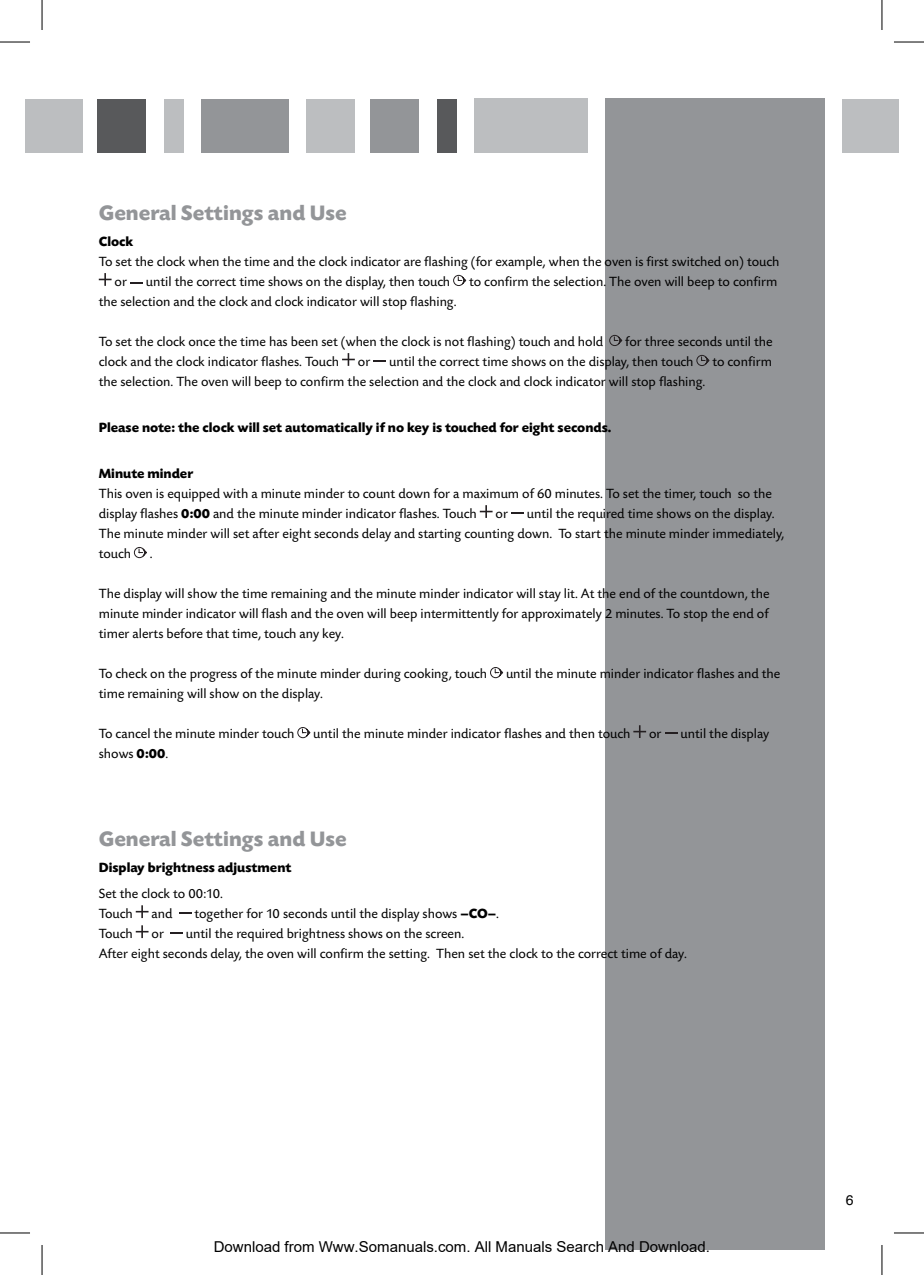
<style>
.page{position:relative;width:924px;height:1275px;background:#fff}
.page>*{position:absolute;margin:0;border:0;box-sizing:border-box;transform-origin:0 0}
.t1{font:700 22px "Today SB";color:#939598}
.t2{font:15px "Arial";color:#000}
.t3{font:14px/20px "Today SB";color:#000}
.t4{font:700 14px "Today SB";color:#000}
.t5{font:14px "Helvetica";color:#000}
.s1{font-weight:700}
</style>
<div class="page">
<div style="left:842px;top:99px;width:56px;height:53px;background:#bcbec0"></div>
<div style="left:605px;top:99px;width:219px;height:1151px;background:#939598"></div>
<div style="left:436px;top:99px;width:20px;height:53px;background:#58595b"></div>
<div style="left:370px;top:99px;width:48px;height:53px;background:#939598"></div>
<div style="left:306px;top:99px;width:48px;height:53px;background:#bcbec0"></div>
<div style="left:201px;top:99px;width:88px;height:53px;background:#939598"></div>
<div style="left:164px;top:99px;width:19px;height:53px;background:#bcbec0"></div>
<div style="left:98px;top:99px;width:48px;height:53px;background:#58595b"></div>
<div style="left:25px;top:99px;width:57px;height:53px;background:#bcbec0"></div>
<div style="left:474px;top:99px;width:113px;height:54px;background:#bcbec0"></div>
<svg style="left:99px;top:273px;width:12px;height:13px"></svg>
<svg style="left:130px;top:282px;width:13px;height:2px"></svg>
<div style="left:453px;top:275px;width:11px;height:11px;border:1px solid #241f21;border-radius:50%"></div>
<svg style="left:457px;top:276px;width:9px;height:9px"></svg>
<div style="left:609px;top:335px;width:11px;height:11px;border:1px solid #241f21;border-radius:50%"></div>
<svg style="left:613px;top:336px;width:9px;height:9px"></svg>
<svg style="left:342px;top:353px;width:12px;height:13px"></svg>
<svg style="left:373px;top:360px;width:13px;height:2px"></svg>
<div style="left:696px;top:355px;width:11px;height:11px;border:1px solid #241f21;border-radius:50%"></div>
<svg style="left:700px;top:356px;width:9px;height:9px"></svg>
<svg style="left:479px;top:505px;width:13px;height:13px"></svg>
<svg style="left:511px;top:512px;width:12px;height:2px"></svg>
<div style="left:134px;top:547px;width:11px;height:11px;border:1px solid #241f21;border-radius:50%"></div>
<svg style="left:139px;top:548px;width:8px;height:9px"></svg>
<div style="left:490px;top:667px;width:11px;height:11px;border:1px solid #241f21;border-radius:50%"></div>
<svg style="left:494px;top:668px;width:9px;height:9px"></svg>
<div style="left:297px;top:727px;width:11px;height:11px;border:1px solid #241f21;border-radius:50%"></div>
<svg style="left:302px;top:728px;width:8px;height:9px"></svg>
<svg style="left:633px;top:725px;width:12px;height:13px"></svg>
<svg style="left:665px;top:732px;width:12px;height:2px"></svg>
<svg style="left:136px;top:905px;width:12px;height:13px"></svg>
<svg style="left:179px;top:912px;width:12px;height:2px"></svg>
<svg style="left:136px;top:925px;width:12px;height:13px"></svg>
<svg style="left:170px;top:932px;width:13px;height:2px"></svg>
<hr style="left:0;top:42px;width:30px;height:1px;background:#000">
<hr style="left:893px;top:42px;width:30px;height:1px;background:#000">
<hr style="left:0;top:1232px;width:30px;height:1px;background:#000">
<hr style="left:893px;top:1232px;width:30px;height:1px;background:#000">
<hr style="left:42px;top:0;width:1px;height:30px;background:#000">
<hr style="left:42px;top:1245px;width:1px;height:30px;background:#000">
<hr style="left:881px;top:0;width:1px;height:30px;background:#000">
<hr style="left:881px;top:1245px;width:1px;height:30px;background:#000">
<h1 class="t1" style="left:99px;top:201px;width:249px">General Settings and Use</h1>
<p class="t4" style="left:99px;top:234px;width:36px">Clock</p>
<p class="t3" style="left:114px;top:252px;width:666px;text-indent:-16px">To set the clock when the time and the clock indicator are flashing (for example, when the oven is first switched on) touch or</p>
<p class="t3" style="left:146px;top:272px;width:306px">until the correct time shows on the display, then touch</p>
<p class="t3" style="left:469px;top:272px;width:310px">to confirm the selection. The oven will beep to confirm</p>
<p class="t3" style="left:99px;top:292px;width:359px">the selection and the clock and clock indicator will stop flashing.</p>
<p class="t3" style="left:99px;top:332px;width:505px">To set the clock once the time has been set (when the clock is not flashing) touch and hold</p>
<p class="t3" style="left:625px;top:332px;width:149px">for three seconds until the</p>
<p class="t3" style="left:99px;top:352px;width:241px">clock and the clock indicator flashes. Touch</p>
<p class="t3" style="left:358px;top:352px;width:14px">or</p>
<p class="t3" style="left:389px;top:352px;width:306px">until the correct time shows on the display, then touch</p>
<p class="t3" style="left:712px;top:352px;width:61px">to confirm</p>
<p class="t3" style="left:99px;top:372px;width:608px">the selection. The oven will beep to confirm the selection and the clock and clock indicator will stop flashing.</p>
<p class="t4" style="left:99px;top:420px;width:514px">Please note: the clock will set automatically if no key is touched for eight seconds.</p>
<p class="t4" style="left:99px;top:466px;width:96px">Minute minder</p>
<p class="t3" style="left:99px;top:484px;width:674px">This oven is equipped with a minute minder to count down for a maximum of 60 minutes. To set the timer, touch so the display flashes <span class="s1">0:00</span> and the minute minder indicator flashes. Touch</p>
<p class="t3" style="left:99px;top:504px;width:686px;text-indent:428px">until the required time shows on the display.<br>The minute minder will set after eight seconds delay and starting counting down. To start the minute minder immediately, touch</p>
<p class="t3" style="left:150px;top:544px;width:4px">.</p>
<p class="t3" style="left:99px;top:584px;width:672px;text-align:justify">The display will show the time remaining and the minute minder indicator will stay lit. At the end of the countdown, the minute minder indicator will flash and the oven will beep intermittently for approximately 2 minutes. To stop the end of timer alerts before that time, touch any key.</p>
<p class="t3" style="left:99px;top:664px;width:390px">To check on the progress of the minute minder during cooking, touch</p>
<p class="t3" style="left:506px;top:664px;width:276px">until the minute minder indicator flashes and the</p>
<p class="t3" style="left:99px;top:684px;width:225px">time remaining will show on the display.</p>
<p class="t3" style="left:99px;top:724px;width:197px">To cancel the minute minder touch</p>
<p class="t3" style="left:313px;top:724px;width:318px">until the minute minder indicator flashes and then touch</p>
<p class="t3" style="left:649px;top:724px;width:14px">or</p>
<p class="t3" style="left:680px;top:724px;width:90px">until the display</p>
<p class="t3" style="left:99px;top:744px;width:71px">shows <span class="s1">0:00</span>.</p>
<p class="t3" style="left:495px;top:504px;width:14px">or</p>
<h1 class="t1" style="left:99px;top:827px;width:249px">General Settings and Use</h1>
<p class="t4" style="left:99px;top:860px;width:194px">Display brightness adjustment</p>
<p class="t3" style="left:99px;top:884px;width:125px">Set the clock to 00:10.<br>Touch</p>
<p class="t3" style="left:151px;top:904px;width:22px">and</p>
<p class="t3" style="left:194px;top:904px;width:306px">together for 10 seconds until the display shows <span class="s1">–CO–</span>.</p>
<p class="t3" style="left:99px;top:924px;width:589px;text-indent:87px">until the required brightness shows on the screen.<br>After eight seconds delay, the oven will confirm the setting. Then set the clock to the correct time of day.</p>
<p class="t3" style="left:99px;top:924px;width:35px">Touch</p>
<p class="t3" style="left:151px;top:924px;width:14px">or</p>
<p class="t2" style="left:214px;top:1238px;width:497px">Download from Www.Somanuals.com. All Manuals Search And Download.</p>
<p class="t5" style="left:845px;top:1187px;width:9px">6</p>
</div>
